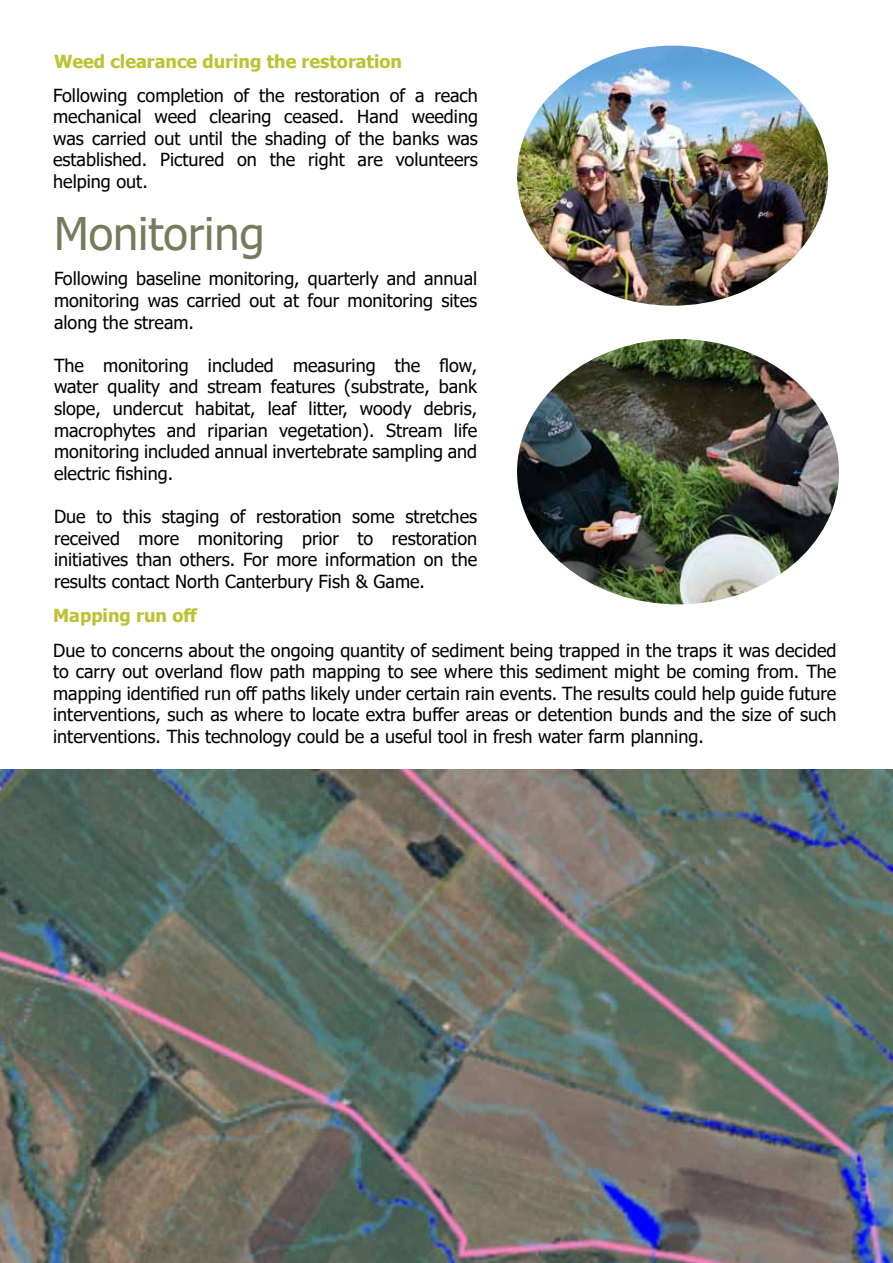
<style>
.page{position:relative;width:893px;height:1263px;background:#fff}
.page>*{position:absolute;margin:0;border:0;box-sizing:border-box;transform-origin:0 0}
.t1{font:45px "Tahoma";color:#757c5b}
.t2{font:18px/21.6px "Tahoma";color:#000;text-align:justify}
.t3{font:700 18px "Tahoma";color:#bcc232}
</style>
<div class="page">
<img style="left:517px;top:46px;width:311px;height:260px">
<img style="left:0;top:770px;width:893px;height:493px">
<img style="left:517px;top:339px;width:322px;height:265px">
<p class="t3" style="left:54px;top:49px;width:350px">Weed clearance during the restoration</p>
<p class="t2" style="left:53px;top:85px;width:426px">Following completion of the restoration of a reach mechanical weed clearing ceased. Hand weeding was carried out until the shading of the banks was established. Pictured on the right are volunteers helping out.</p>
<h1 class="t1" style="left:54px;top:203px;width:212px">Monitoring</h1>
<p class="t2" style="left:54px;top:269px;width:425px">Following baseline monitoring, quarterly and annual monitoring was carried out at four monitoring sites along the stream.</p>
<p class="t2" style="left:54px;top:355px;width:425px">The monitoring included measuring the flow, water quality and stream features (substrate, bank slope, undercut habitat, leaf litter, woody debris, macrophytes and riparian vegetation). Stream life monitoring included annual invertebrate sampling and electric fishing.</p>
<p class="t2" style="left:54px;top:507px;width:425px">Due to this staging of restoration some stretches received more monitoring prior to restoration initiatives than others. For more information on the results contact North Canterbury Fish &amp; Game.</p>
<p class="t3" style="left:53px;top:603px;width:146px">Mapping run off</p>
<p class="t2" style="left:53px;top:640px;width:785px">Due to concerns about the ongoing quantity of sediment being trapped in the traps it was decided to carry out overland flow path mapping to see where this sediment might be coming from. The mapping identified run off paths likely under certain rain events. The results could help guide future interventions, such as where to locate extra buffer areas or detention bunds and the size of such interventions. This technology could be a useful tool in fresh water farm planning.</p>
</div>
